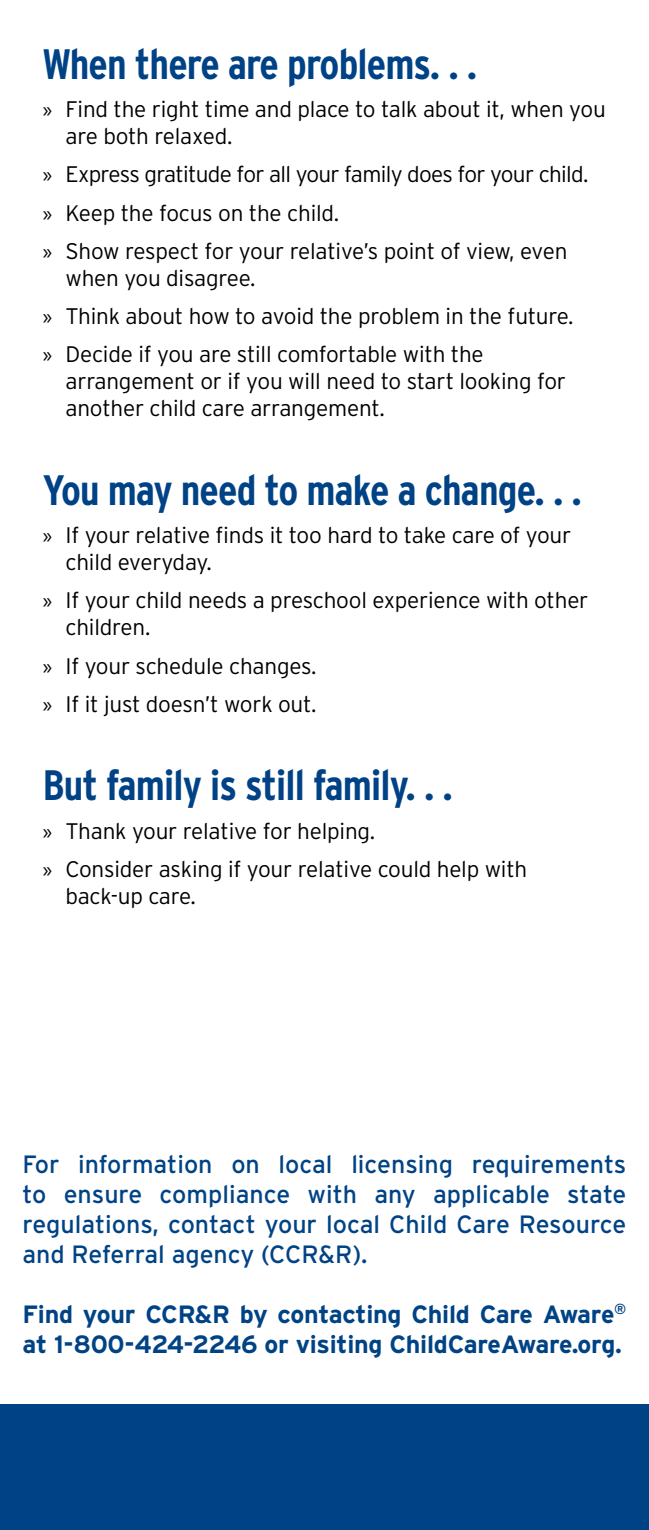
<style>
.page{position:relative;width:649px;height:1530px;background:#fff}
.page>*{position:absolute;margin:0;border:0;box-sizing:border-box;transform-origin:0 0}
.t1{font:700 condensed 42.5px "Interstate";letter-spacing:-.02em;color:#004286}
.t2{font:25px/30px "Interstate";color:#004385;text-align:justify}
.t3{font:700 25px/30px "Interstate";letter-spacing:-.01em;color:#004385}
.t4{font:300 22.5px/27px "Interstate";letter-spacing:-.01em;color:#000}
.t5{font:300 22.5px/38.2px "Interstate";letter-spacing:-.03em;color:#000}
.s1{font-family:"Myriad Pro";font-weight:400}
</style>
<div class="page">
<div style="left:0;top:1405px;width:648px;height:125px;background:#004286"></div>
<h1 class="t1" style="left:43px;top:38px;width:435px">When there are problems. . .</h1>
<p class="t4" style="left:65px;top:96px;width:541px;text-indent:-22px"><span class="s1">»</span> Find the right time and place to talk about it, when you are both relaxed.</p>
<p class="t5" style="left:43px;top:155px;width:546px"><span class="s1">»</span> Express gratitude for all your family does for your child. <span class="s1">»</span> Keep the focus on the child.<br><span class="s1">»</span> Show respect for your relative’s point of view, even</p>
<p class="t4" style="left:43px;top:259px;width:531px;line-height:38.2px;text-indent:22px">when you disagree.<br><span class="s1">»</span> Think about how to avoid the problem in the future. <span class="s1">»</span> Decide if you are still comfortable with the</p>
<p class="t4" style="left:65px;top:368px;width:501px">arrangement or if you will need to start looking for another child care arrangement.</p>
<h1 class="t1" style="left:43px;top:464px;width:540px">You may need to make a change. . .</h1>
<p class="t4" style="left:65px;top:522px;width:507px;text-indent:-22px"><span class="s1">»</span> If your relative finds it too hard to take care of your child everyday.</p>
<p class="t4" style="left:65px;top:587px;width:524px;text-indent:-22px"><span class="s1">»</span> If your child needs a preschool experience with other children.</p>
<p class="t4" style="left:43px;top:647px;width:275px;line-height:38.2px"><span class="s1">»</span> If your schedule changes. <span class="s1">»</span> If it just doesn’t work out.</p>
<h1 class="t1" style="left:43px;top:760px;width:411px">But family is still family. . .</h1>
<p class="t4" style="left:43px;top:812px;width:485px;line-height:38.2px"><span class="s1">»</span> Thank your relative for helping.<br><span class="s1">»</span> Consider asking if your relative could help with</p>
<p class="t4" style="left:65px;top:882px;width:132px">back-up care.</p>
<p class="t2" style="left:22px;top:1149px;width:605px">For information on local licensing requirements to ensure compliance with any applicable state regulations, contact your local Child Care Resource and Referral agency (CCR&amp;R).</p>
<p class="t3" style="left:22px;top:1299px;width:604px">Find your CCR&amp;R by contacting Child Care Aware<sup>® </sup>at 1-800-424-2246 or visiting ChildCareAware.org.</p>
</div>
